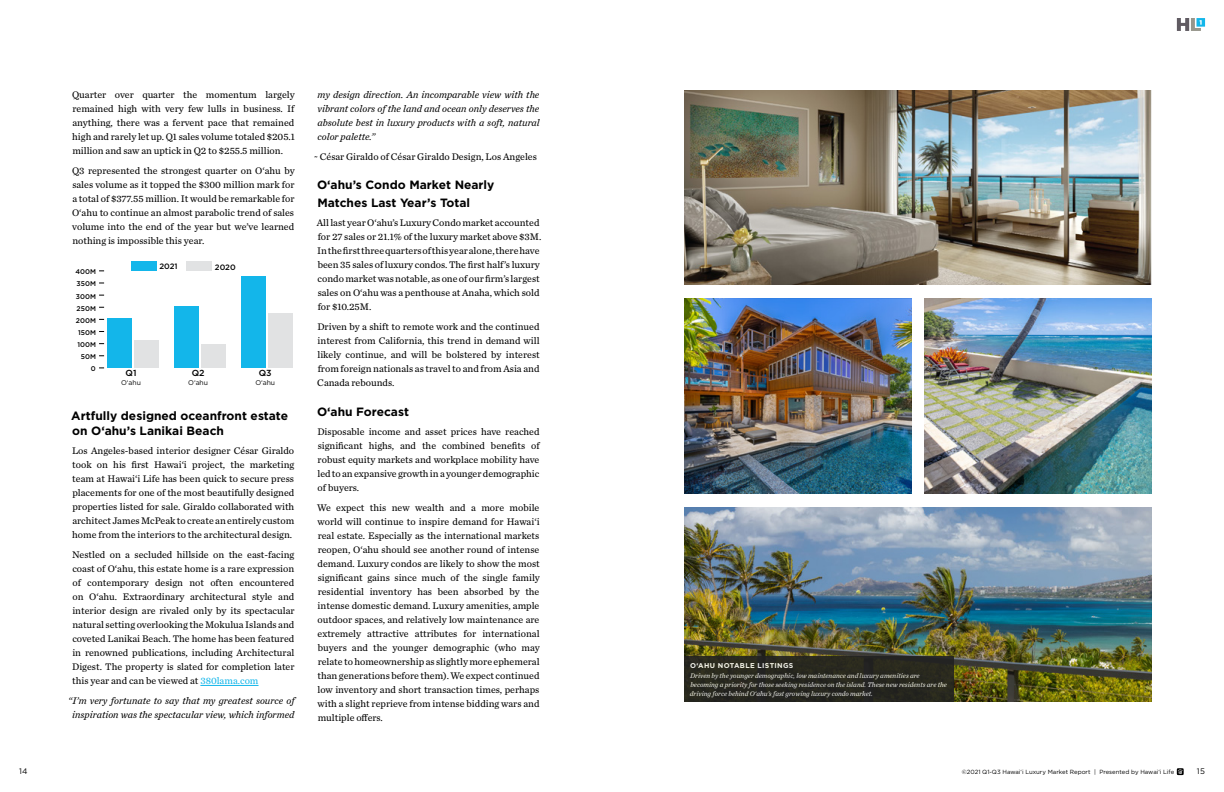
<style>
.page{position:relative;width:1224px;height:792px;background:#fff}
.page>*{position:absolute;margin:0;border:0;box-sizing:border-box;transform-origin:0 0}
.t1{font:700 12px/15px "Gotham";color:#000}
.t2{font:10px/14px "Chronicle Text G2";color:#000;text-align:justify}
.t3{font:italic 10px/14px "Chronicle Text G2";color:#000;text-align:center}
.t4{font:500 8.8px "Gotham";color:#000}
.t5{font:8px "Gotham";color:#000}
.t6{font:500 7.8px "Gotham";color:#000}
.t7{font:italic 7px/9px "Chronicle Text G2";color:#fff}
.t8{font:700 7px "Gotham";letter-spacing:.05em;color:#fff}
.t9{font:500 6.8px "Gotham";color:#000}
.t10{font:6.8px "Gotham";color:#000}
.t11{font:6px "Gotham";color:#000}
.s1{color:#13b6ea}
</style>
<div class="page">
<svg style="left:1177px;top:768px;width:7px;height:7px"></svg>
<svg style="left:1177px;top:18px;width:28px;height:13px"></svg>
<img style="left:684px;top:90px;width:468px;height:195px">
<img style="left:925px;top:298px;width:227px;height:196px">
<img style="left:684px;top:299px;width:227px;height:194px">
<hr style="left:200px;top:685px;width:59px;height:1px;background:#13b6ea">
<img style="left:684px;top:507px;width:468px;height:195px">
<div style="left:684px;top:657px;width:270px;height:45px;background:#212121"></div>
<div style="left:134px;top:340px;width:24px;height:28px;background:#e1e2e3"></div>
<div style="left:201px;top:345px;width:24px;height:23px;background:#e1e2e3"></div>
<div style="left:268px;top:314px;width:24px;height:54px;background:#e1e2e3"></div>
<div style="left:107px;top:318px;width:24px;height:50px;background:#13b6ea"></div>
<div style="left:174px;top:306px;width:24px;height:62px;background:#13b6ea"></div>
<div style="left:241px;top:276px;width:25px;height:92px;background:#13b6ea"></div>
<div style="left:187px;top:261px;width:25px;height:10px;background:#e1e2e3"></div>
<div style="left:131px;top:261px;width:25px;height:10px;background:#13b6ea"></div>
<p class="t2" style="left:72px;top:87px;width:224px">Quarter over quarter the momentum largely remained high with very few lulls in business. If anything, there was a fervent pace that remained high and rarely let up. Q1 sales volume totaled $205.1 million and saw an uptick in Q2 to $255.5 million.</p>
<p class="t2" style="left:72px;top:163px;width:224px">Q3 represented the strongest quarter on O‘ahu by sales volume as it topped the $300 million mark for a total of $377.55 million. It would be remarkable for O‘ahu to continue an almost parabolic trend of sales volume into the end of the year but we’ve learned nothing is impossible this year.</p>
<p class="t9" style="left:75px;top:267px;width:22px">400M</p>
<p class="t9" style="left:77px;top:280px;width:21px">350M</p>
<p class="t9" style="left:76px;top:292px;width:22px">300M</p>
<p class="t9" style="left:77px;top:304px;width:21px">250M</p>
<p class="t9" style="left:76px;top:316px;width:21px">200M</p>
<p class="t9" style="left:78px;top:328px;width:19px">150M</p>
<p class="t9" style="left:77px;top:340px;width:20px">100M</p>
<p class="t9" style="left:81px;top:352px;width:17px">50M</p>
<p class="t9" style="left:91px;top:364px;width:6px">0</p>
<p class="t6" style="left:159px;top:261px;width:20px">2021</p>
<p class="t6" style="left:215px;top:262px;width:22px">2020</p>
<p class="t4" style="left:126px;top:367px;width:12px">Q1</p>
<p class="t10" style="left:121px;top:378px;width:21px">O‘ahu</p>
<p class="t4" style="left:192px;top:367px;width:14px">Q2</p>
<p class="t10" style="left:188px;top:378px;width:21px">O‘ahu</p>
<p class="t4" style="left:259px;top:367px;width:14px">Q3</p>
<p class="t10" style="left:255px;top:378px;width:21px">O‘ahu</p>
<p class="t1" style="left:71px;top:408px;width:218px">Artfully designed oceanfront estate on O‘ahu’s Lanikai Beach</p>
<p class="t2" style="left:72px;top:444px;width:224px">Los Angeles-based interior designer César Giraldo took on his first Hawai‘i project, the marketing team at Hawai‘i Life has been quick to secure press placements for one of the most beautifully designed properties listed for sale. Giraldo collaborated with architect James McPeak to create an entirely custom home from the interiors to the architectural design.</p>
<p class="t2" style="left:72px;top:548px;width:224px">Nestled on a secluded hillside on the east-facing coast of O‘ahu, this estate home is a rare expression of contemporary design not often encountered on O‘ahu. Extraordinary architectural style and interior design are rivaled only by its spectacular natural setting overlooking the Mokulua Islands and coveted Lanikai Beach. The home has been featured in renowned publications, including Architectural Digest. The property is slated for completion later this year and can be viewed at <span class="s1">380lama.com</span></p>
<p class="t3" style="left:68px;top:693px;width:228px">“I’m very fortunate to say that my greatest source of inspiration was the spectacular view, which informed</p>
<p class="t3" style="left:317px;top:87px;width:224px;text-align:justify">my design direction. An incomparable view with the vibrant colors of the land and ocean only deserves the absolute best in luxury products with a soft, natural color palette.”</p>
<p class="t2" style="left:314px;top:149px;width:224px">~ César Giraldo of César Giraldo Design, Los Angeles</p>
<p class="t1" style="left:317px;top:176px;width:179px;line-height:18px">O‘ahu’s Condo Market Nearly<br>Matches Last Year’s Total</p>
<p class="t2" style="left:317px;top:216px;width:226px;text-align:left">All last year O‘ahu’s Luxury Condo market accounted for 27 sales or 21.1% of the luxury market above $3M.<br>In the first three quarters of this year alone, there have been 35 sales of luxury condos. The first half’s luxury condo market was notable, as one of our firm’s largest sales on O‘ahu was a penthouse at Anaha, which sold for $10.25M.</p>
<p class="t2" style="left:317px;top:320px;width:224px">Driven by a shift to remote work and the continued interest from California, this trend in demand will likely continue, and will be bolstered by interest from foreign nationals as travel to and from Asia and Canada rebounds.</p>
<p class="t1" style="left:317px;top:404px;width:93px">O‘ahu Forecast</p>
<p class="t2" style="left:317px;top:424px;width:224px">Disposable income and asset prices have reached significant highs, and the combined benefits of robust equity markets and workplace mobility have led to an expansive growth in a younger demographic of buyers.</p>
<p class="t2" style="left:317px;top:500px;width:224px">We expect this new wealth and a more mobile world will continue to inspire demand for Hawai‘i real estate. Especially as the international markets reopen, O‘ahu should see another round of intense demand. Luxury condos are likely to show the most significant gains since much of the single family residential inventory has been absorbed by the intense domestic demand. Luxury amenities, ample outdoor spaces, and relatively low maintenance are extremely attractive attributes for international buyers and the younger demographic (who may relate to homeownership as slightly more ephemeral than generations before them). We expect continued low inventory and short transaction times, perhaps with a slight reprieve from intense bidding wars and multiple offers.</p>
<p class="t8" style="left:690px;top:661px;width:105px">O‘AHU NOTABLE LISTINGS</p>
<p class="t7" style="left:690px;top:671px;width:258px">Driven by the younger demographic, low maintenance and luxury amenities are becoming a priority for those seeking residence on the island. These new residents are the driving force behind O‘ahu’s fast growing luxury condo market.</p>
<p class="t5" style="left:19px;top:766px;width:10px">14</p>
<p class="t11" style="left:962px;top:768px;width:214px">©2021 Q1-Q3 Hawai‘i Luxury Market Report | Presented by Hawai‘i Life</p>
<p class="t5" style="left:1197px;top:766px;width:10px">15</p>
</div>
